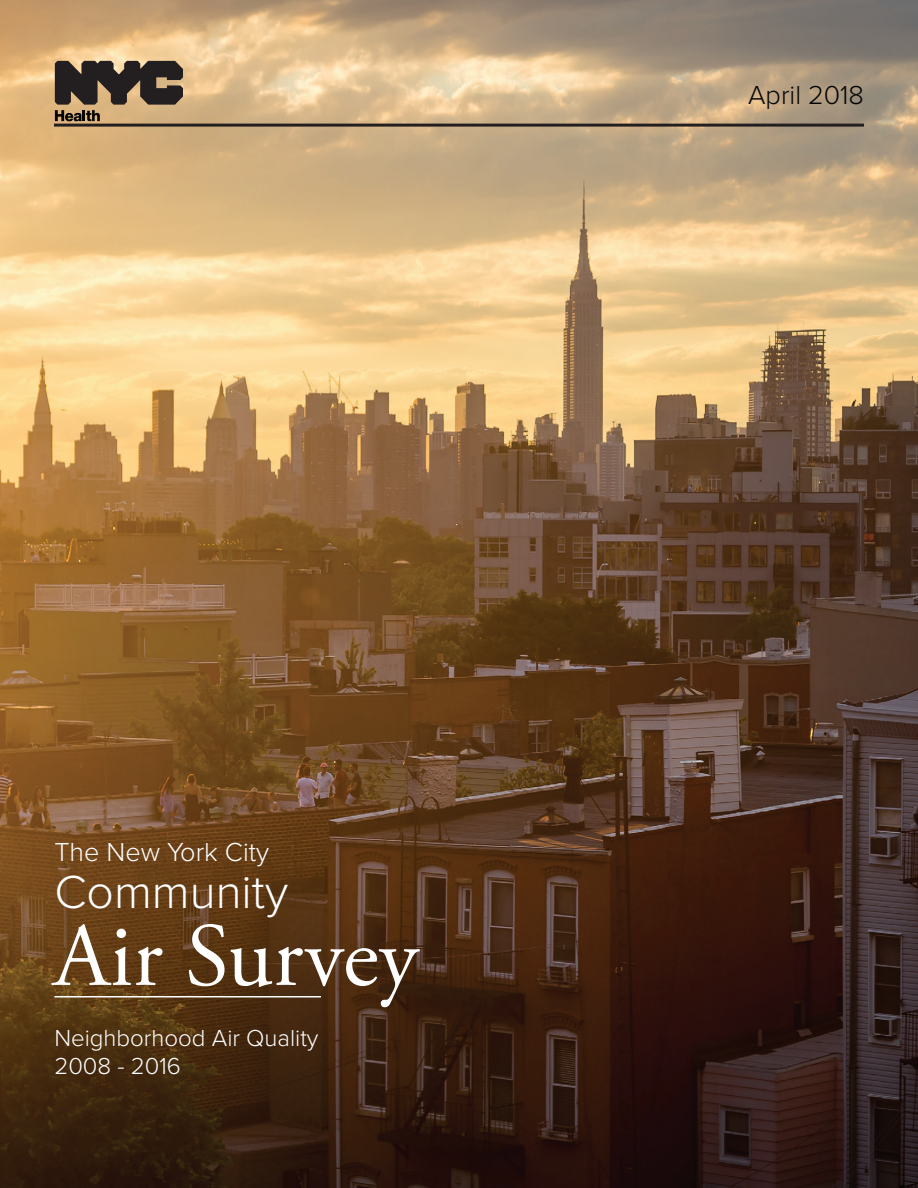
<style>
.page{position:relative;width:918px;height:1188px;background:#fff}
.page>*{position:absolute;margin:0;border:0;box-sizing:border-box;transform-origin:0 0}
.t1{font:90px "Adobe Garamond Pro";color:#fff}
.t2{font:300 48px "Proxima Nova";color:#fff}
.t3{font:300 27px "Proxima Nova";color:#fff}
.t4{font:300 27px "Proxima Nova";color:#040503}
.t5{font:300 24px/28.8px "Proxima Nova";color:#fff}
</style>
<div class="page">
<img style="left:0;top:0;width:918px;height:1188px">
<hr style="left:54px;top:996px;width:267px;height:2px;background:#fff">
<hr style="left:54px;top:124px;width:810px;height:3px;background:#231f20">
<svg style="left:55px;top:61px;width:128px;height:61px"></svg>
<p class="t3" style="left:54px;top:832px;width:216px">The New York City</p>
<h2 class="t2" style="left:54px;top:856px;width:235px">Community</h2>
<h1 class="t1" style="left:54px;top:902px;width:366px">Air Survey</h1>
<p class="t5" style="left:54px;top:1022px;width:266px">Neighborhood Air Quality<br>2008 - 2016</p>
<p class="t4" style="left:748px;top:75px;width:117px">April 2018</p>
</div>
